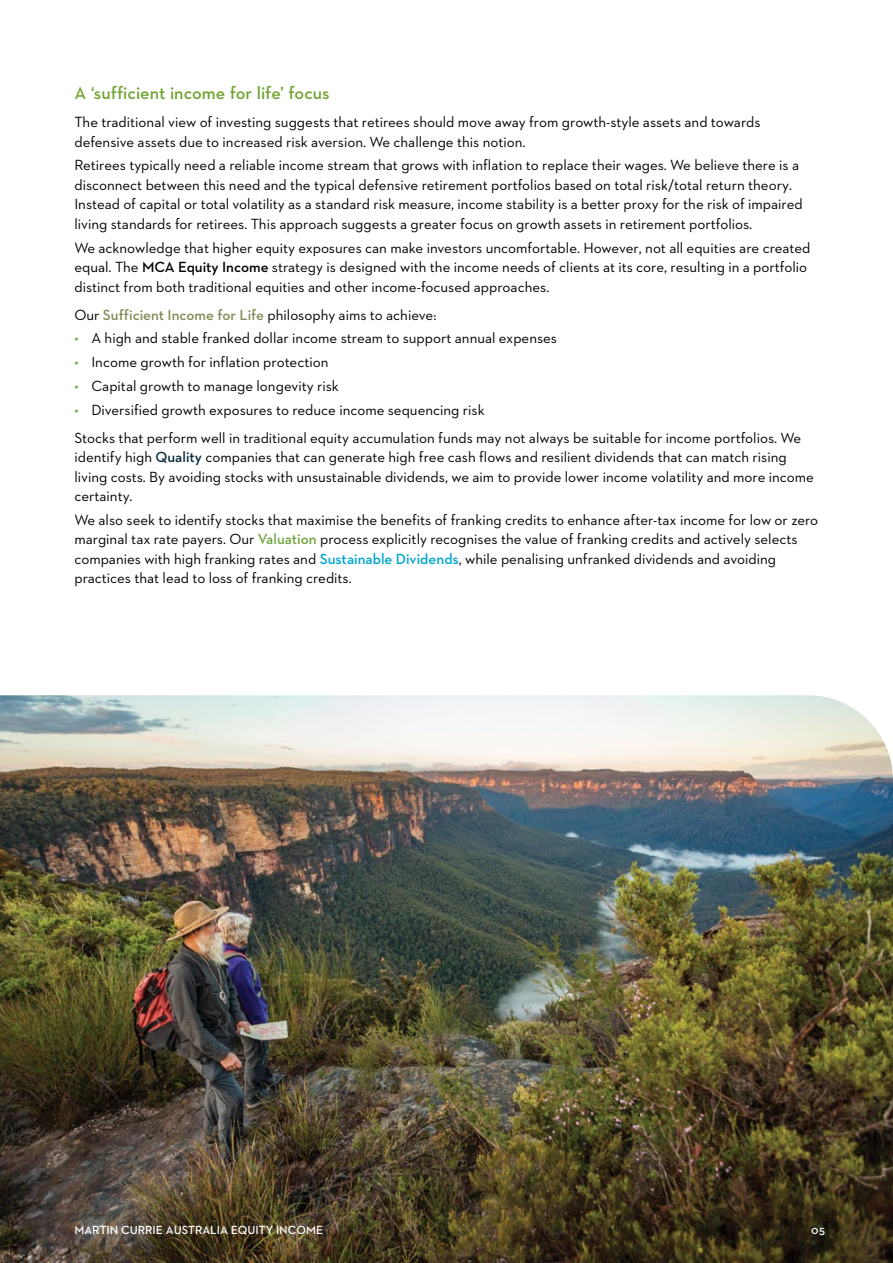
<style>
.page{position:relative;width:893px;height:1263px;background:#fff}
.page>*{position:absolute;margin:0;border:0;box-sizing:border-box;transform-origin:0 0}
.t1{font:600 18px "Neutraface 2 Text";color:#73a534}
.t2{font:15px/19.5px "Neutraface 2 Text";color:#000}
.t3{font:600 12px "Neutraface 2 Text";color:#fff}
.s1{font-weight:600}
.s2{font-weight:600;color:#868a58}
.s3{color:#72a541}
.s4{font-weight:600;color:#0d2d3d}
.s5{font-weight:600;color:#72a541}
.s6{font-weight:600;color:#00a6cb}
</style>
<div class="page">
<img style="left:0;top:695px;width:893px;height:568px">
<p class="t1" style="left:74px;top:82px;width:257px">A ‘sufficient income for life’ focus</p>
<p class="t2" style="left:74px;top:112px;width:688px">The traditional view of investing suggests that retirees should move away from growth-style assets and towards defensive assets due to increased risk aversion. We challenge this notion.</p>
<p class="t2" style="left:74px;top:155px;width:730px">Retirees typically need a reliable income stream that grows with inflation to replace their wages. We believe there is a disconnect between this need and the typical defensive retirement portfolios based on total risk/total return theory.<br>Instead of capital or total volatility as a standard risk measure, income stability is a better proxy for the risk of impaired living standards for retirees. This approach suggests a greater focus on growth assets in retirement portfolios.</p>
<p class="t2" style="left:74px;top:238px;width:738px">We acknowledge that higher equity exposures can make investors uncomfortable. However, not all equities are created equal. The <span class="s1">MCA Equity Income</span> strategy is designed with the income needs of clients at its core, resulting in a portfolio distinct from both traditional equities and other income-focused approaches.</p>
<p class="t2" style="left:74px;top:305px;width:363px">Our <span class="s2">Sufficient Income for Life</span> philosophy aims to achieve:</p>
<p class="t2" style="left:74px;top:328px;width:484px"><span class="s3">•</span> A high and stable franked dollar income stream to support annual expenses</p>
<p class="t2" style="left:74px;top:352px;width:256px"><span class="s3">•</span> Income growth for inflation protection</p>
<p class="t2" style="left:74px;top:376px;width:266px"><span class="s3">•</span> Capital growth to manage longevity risk</p>
<p class="t2" style="left:74px;top:395px;width:728px;line-height:28px"><span class="s3">•</span> Diversified growth exposures to reduce income sequencing risk<br>Stocks that perform well in traditional equity accumulation funds may not always be suitable for income portfolios. We</p>
<p class="t2" style="left:74px;top:447px;width:741px">identify high <span class="s4">Quality</span> companies that can generate high free cash flows and resilient dividends that can match rising living costs. By avoiding stocks with unsustainable dividends, we aim to provide lower income volatility and more income certainty.</p>
<p class="t2" style="left:74px;top:510px;width:745px">We also seek to identify stocks that maximise the benefits of franking credits to enhance after-tax income for low or zero marginal tax rate payers. Our <span class="s5">Valuation</span> process explicitly recognises the value of franking credits and actively selects companies with high franking rates and <span class="s6">Sustainable Dividends</span>, while penalising unfranked dividends and avoiding practices that lead to loss of franking credits.</p>
<p class="t3" style="left:74px;top:1222px;width:250px">MARTIN CURRIE AUSTRALIA EQUITY INCOME</p>
<p class="t3" style="left:811px;top:1222px;width:15px">05</p>
</div>
